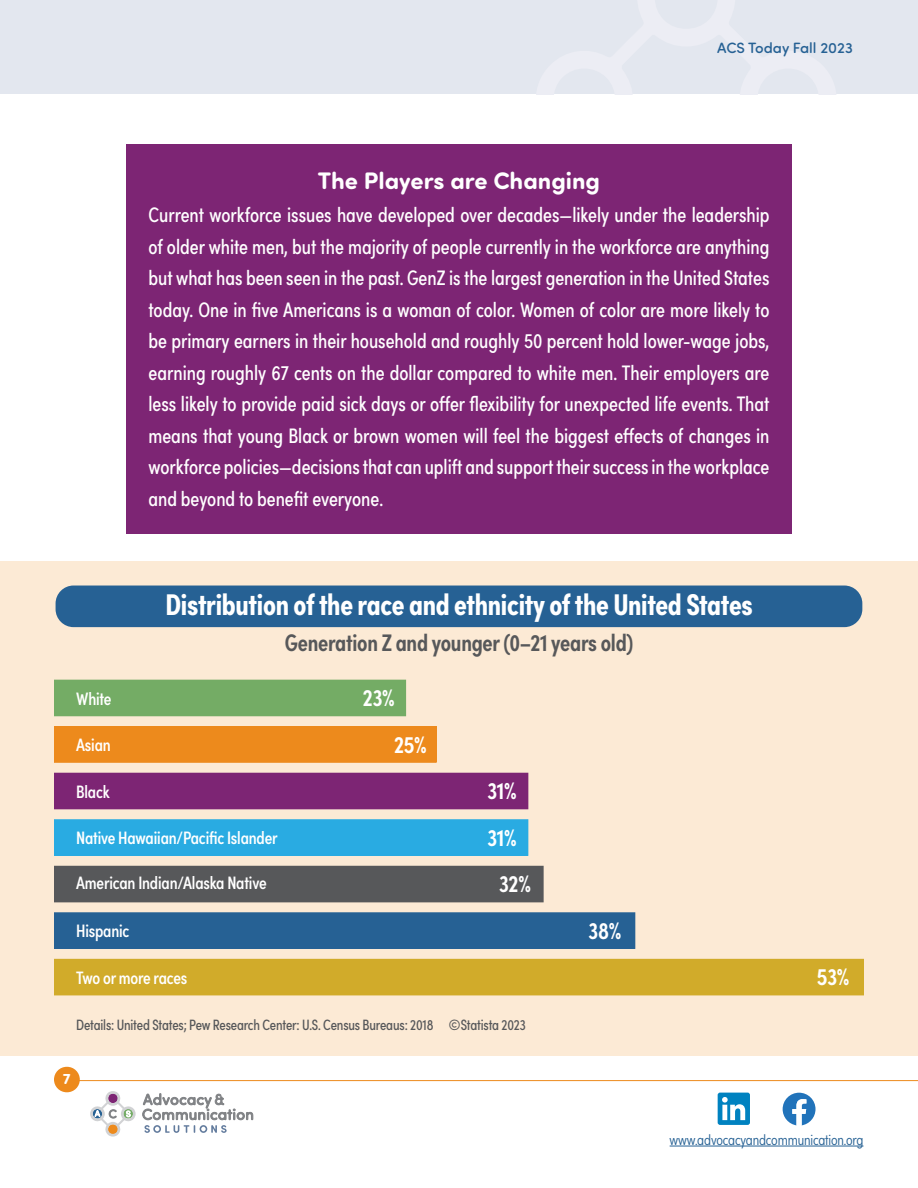
<style>
.page{position:relative;width:918px;height:1188px;background:#fff}
.page>*{position:absolute;margin:0;border:0;box-sizing:border-box;transform-origin:0 0}
.t1{font:700 30px "Sofia Pro Condensed";letter-spacing:-.01em;color:#fff}
.t2{font:600 24px "Sofia Pro Condensed";letter-spacing:-.01em;color:#57585a}
.sidebar{font:700 24px "Sofia Pro Soft";color:#fff}
.t3{font:600 24px/46.5px "Sofia Pro Condensed";letter-spacing:-.01em;color:#fff}
.sidebar-2{font:21px/31.5px "Sofia Pro Condensed";color:#fff;text-align:justify}
.t4{font:500 18px "Sofia Pro Condensed";letter-spacing:-.01em;color:#fff}
.t5{font:15px "Sofia Pro Condensed";letter-spacing:-.01em;color:#57585a}
.t6{font:300 15px "Sofia Pro Condensed";letter-spacing:-.01em;color:#266194}
.t7{font:500 15px "Sofia Pro Soft";color:#266194}
.t8{font:700 15px "Sofia Pro Soft";color:#fff}
.s1{font-family:"Sofia Pro"}
</style>
<div class="page">
<div style="left:0;top:0;width:918px;height:94px;background:#e3e7ef"></div>
<hr style="left:75px;top:1080px;width:843px;height:1px;background:#ed8a1c">
<div style="left:54px;top:1067px;width:26px;height:25px;background:#ed8a1c;border-radius:13px"></div>
<svg style="left:143px;top:1093px;width:110px;height:40px"></svg>
<svg style="left:90px;top:1091px;width:46px;height:46px"></svg>
<hr style="left:670px;top:1146px;width:193px;height:1px;background:#266194">
<svg style="left:783px;top:1093px;width:33px;height:33px"></svg>
<svg style="left:718px;top:1093px;width:32px;height:32px"></svg>
<div style="left:0;top:561px;width:918px;height:494px;background:#fcead5"></div>
<div style="left:126px;top:144px;width:666px;height:74px;background:#7d2574"></div>
<div style="left:126px;top:187px;width:666px;height:347px;background:#7d2574"></div>
<div style="left:56px;top:586px;width:806px;height:41px;background:#266194;border-radius:18px"></div>
<div style="left:54px;top:959px;width:810px;height:36px;background:#d1ab2a"></div>
<div style="left:54px;top:913px;width:581px;height:35px;background:#266194"></div>
<div style="left:54px;top:912px;width:581px;height:37px;border:1px solid #266194"></div>
<div style="left:54px;top:866px;width:489px;height:36px;background:#57585a"></div>
<div style="left:54px;top:820px;width:474px;height:35px;background:#29abe2"></div>
<div style="left:54px;top:819px;width:474px;height:37px;border:1px solid #29abe2"></div>
<div style="left:54px;top:773px;width:474px;height:36px;background:#7d2574"></div>
<div style="left:54px;top:727px;width:382px;height:35px;background:#ed8a1c"></div>
<div style="left:54px;top:726px;width:383px;height:37px;border:1px solid #ed8a1c"></div>
<div style="left:54px;top:680px;width:352px;height:36px;background:#74ac65"></div>
<p class="t7" style="left:717px;top:37px;width:137px">ACS Today Fall 2023</p>
<p class="sidebar" style="left:318px;top:163px;width:284px">The Players are Changing</p>
<p class="sidebar-2" style="left:148px;top:198px;width:623px">Current workforce issues have developed over decades—likely under the leadership of older white men, but the majority of people currently in the workforce are anything but what has been seen in the past. GenZ is the largest generation in the United States today. One in five Americans is a woman of color. Women of color are more likely to be primary earners in their household and roughly 50 percent hold lower-wage jobs, earning roughly 67 cents on the dollar compared to white men. Their employers are less likely to provide paid sick days or offer flexibility for unexpected life events. That means that young Black or brown women will feel the biggest effects of changes in workforce policies—decisions that can uplift and support their success in the workplace and beyond to benefit everyone.</p>
<p class="t1" style="left:166px;top:582px;width:589px">Distribution of the race and ethnicity of the United States</p>
<p class="t2" style="left:285px;top:625px;width:350px">Generation Z and younger (0–21 years old)</p>
<p class="t3" style="left:394px;top:673px;width:34px;text-indent:-31px">23%<br>25%</p>
<p class="t4" style="left:76px;top:685px;width:37px">White</p>
<p class="t4" style="left:76px;top:732px;width:36px">Asian</p>
<p class="t4" style="left:76px;top:778px;width:35px">Black</p>
<p class="t4" style="left:76px;top:825px;width:203px">Native Hawaiian/Pacific Islander</p>
<p class="t4" style="left:76px;top:870px;width:192px">American Indian/Alaska Native</p>
<p class="t4" style="left:76px;top:918px;width:55px">Hispanic</p>
<p class="t4" style="left:76px;top:964px;width:113px">Two or more races</p>
<p class="t5" style="left:76px;top:1014px;width:451px">Details: United States; Pew Research Center: U.S. Census Bureaus: 2018 <span class="s1">©</span>Statista 2023</p>
<p class="t3" style="left:487px;top:766px;width:45px;text-align:center">31%<br>31%<br>32%</p>
<p class="t8" style="left:63px;top:1068px;width:9px">7</p>
<p class="t3" style="left:588px;top:905px;width:34px">38%</p>
<p class="t3" style="left:817px;top:952px;width:34px">53%</p>
<p class="t6" style="left:670px;top:1128px;width:195px">www.advocacyandcommunication.org</p>
</div>
